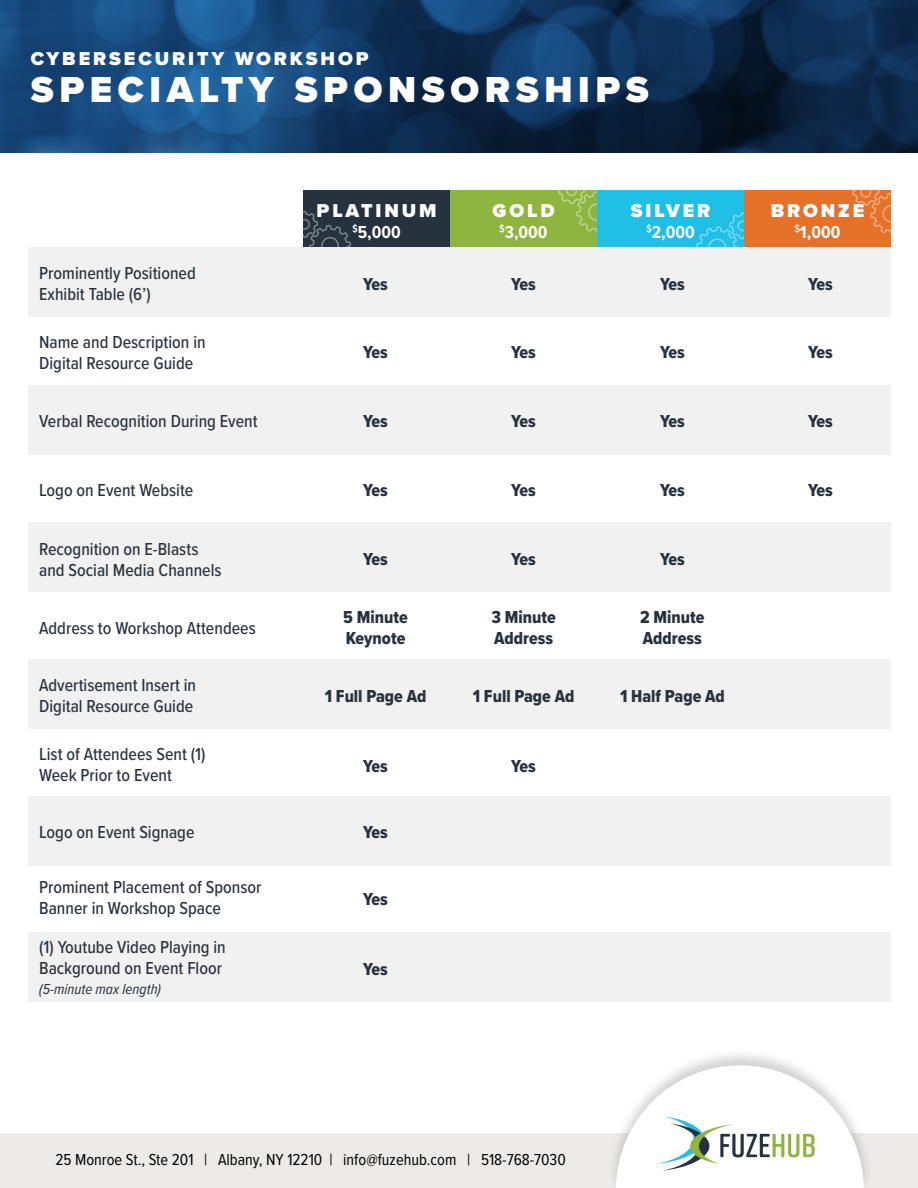
<style>
.page{position:relative;width:918px;height:1188px;background:#fff}
.page>*{position:absolute;margin:0;border:0;box-sizing:border-box;transform-origin:0 0}
.t1{font:900 37.5px "Proxima Nova";letter-spacing:.15em;color:#fff}
.t2{font:900 19.35px "Proxima Nova";letter-spacing:.15em;color:#fff}
.t3{font:500 18px/21px "Proxima Nova Cond";color:#28323d}
.t4{font:18px/21px "Proxima Nova Cond Extrabld";color:#28323d}
.t5{font:700 18px "Proxima Nova Cond";color:#fff}
.t6{font:16.5px "Proxima Nova Cond";color:#000}
.t7{font:italic 15px "Proxima Nova Cond";color:#28323d}
</style>
<div class="page">
<div style="left:0;top:1133px;width:918px;height:55px;background:#ecebea"></div>
<div style="left:607px;top:1048px;width:267px;height:140px;background:#000;opacity:.17"></div>
<svg style="left:616px;top:1065px;width:248px;height:123px"></svg>
<div style="left:450px;top:190px;width:147px;height:60px;background:#8db53f"></div>
<div style="left:303px;top:190px;width:147px;height:60px;background:#26323d"></div>
<svg style="left:291px;top:211px;width:60px;height:37px"></svg>
<svg style="left:558px;top:190px;width:39px;height:43px"></svg>
<div style="left:597px;top:190px;width:147px;height:60px;background:#1fbfe6"></div>
<svg style="left:696px;top:212px;width:48px;height:36px"></svg>
<div style="left:744px;top:190px;width:147px;height:60px;background:#e67129"></div>
<svg style="left:852px;top:190px;width:39px;height:44px"></svg>
<div style="left:28px;top:248px;width:862px;height:69px;background:#f2f1f1"></div>
<div style="left:28px;top:522px;width:862px;height:69px;background:#f2f1f1"></div>
<div style="left:28px;top:385px;width:862px;height:69px;background:#f2f1f1"></div>
<div style="left:28px;top:660px;width:862px;height:69px;background:#f2f1f1"></div>
<div style="left:28px;top:796px;width:862px;height:70px;background:#f2f1f1"></div>
<div style="left:28px;top:932px;width:862px;height:70px;background:#f2f1f1"></div>
<img style="left:0;top:0;width:918px;height:153px">
<p class="t2" style="left:31px;top:50px;width:339px">CYBERSECURITY WORKSHOP</p>
<h1 class="t1" style="left:31px;top:74px;width:620px">SPECIALTY SPONSORSHIPS</h1>
<p class="t2" style="left:317px;top:202px;width:122px">PLATINUM</p>
<p class="t5" style="left:353px;top:224px;width:50px"><sup>$</sup>5,000</p>
<p class="t2" style="left:493px;top:202px;width:64px">GOLD</p>
<p class="t5" style="left:500px;top:224px;width:50px"><sup>$</sup>3,000</p>
<p class="t2" style="left:631px;top:202px;width:81px">SILVER</p>
<p class="t5" style="left:646px;top:224px;width:50px"><sup>$</sup>2,000</p>
<p class="t2" style="left:771px;top:202px;width:95px">BRONZE</p>
<p class="t5" style="left:795px;top:224px;width:47px"><sup>$</sup>1,000</p>
<p class="t3" style="left:39px;top:264px;width:158px">Prominently Positioned<br>Exhibit Table (6’)</p>
<p class="t4" style="left:363px;top:274px;width:26px">Yes</p>
<p class="t4" style="left:660px;top:274px;width:26px">Yes</p>
<p class="t4" style="left:511px;top:274px;width:26px">Yes</p>
<p class="t4" style="left:808px;top:274px;width:26px">Yes</p>
<p class="t3" style="left:39px;top:332px;width:168px">Name and Description in<br>Digital Resource Guide</p>
<p class="t3" style="left:39px;top:412px;width:220px">Verbal Recognition During Event</p>
<p class="t3" style="left:39px;top:480px;width:156px">Logo on Event Website</p>
<p class="t3" style="left:39px;top:539px;width:184px">Recognition on E-Blasts and Social Media Channels</p>
<p class="t3" style="left:39px;top:618px;width:218px">Address to Workshop Attendees</p>
<p class="t3" style="left:39px;top:676px;width:159px">Advertisement Insert in<br>Digital Resource Guide</p>
<p class="t3" style="left:39px;top:745px;width:168px">List of Attendees Sent (1)<br>Week Prior to Event</p>
<p class="t3" style="left:39px;top:822px;width:157px">Logo on Event Signage</p>
<p class="t3" style="left:39px;top:878px;width:224px">Prominent Placement of Sponsor<br>Banner in Workshop Space</p>
<p class="t3" style="left:39px;top:937px;width:188px">(1) Youtube Video Playing in<br>Background on Event Floor</p>
<p class="t7" style="left:39px;top:983px;width:123px">(5-minute max length)</p>
<p class="t4" style="left:363px;top:343px;width:26px">Yes</p>
<p class="t4" style="left:660px;top:343px;width:26px">Yes</p>
<p class="t4" style="left:511px;top:343px;width:26px">Yes</p>
<p class="t4" style="left:808px;top:343px;width:26px">Yes</p>
<p class="t4" style="left:363px;top:411px;width:26px">Yes</p>
<p class="t4" style="left:660px;top:411px;width:26px">Yes</p>
<p class="t4" style="left:511px;top:411px;width:26px">Yes</p>
<p class="t4" style="left:808px;top:411px;width:26px">Yes</p>
<p class="t4" style="left:363px;top:481px;width:26px">Yes</p>
<p class="t4" style="left:660px;top:481px;width:26px">Yes</p>
<p class="t4" style="left:808px;top:481px;width:26px">Yes</p>
<p class="t4" style="left:511px;top:481px;width:26px">Yes</p>
<p class="t4" style="left:363px;top:550px;width:26px">Yes</p>
<p class="t4" style="left:660px;top:550px;width:26px">Yes</p>
<p class="t4" style="left:511px;top:550px;width:26px">Yes</p>
<p class="t4" style="left:343px;top:607px;width:66px">5 Minute<br>Keynote</p>
<p class="t4" style="left:325px;top:686px;width:103px">1 Full Page Ad</p>
<p class="t4" style="left:491px;top:608px;width:66px">3 Minute<br>Address</p>
<p class="t4" style="left:473px;top:686px;width:103px">1 Full Page Ad</p>
<p class="t4" style="left:363px;top:756px;width:26px">Yes</p>
<p class="t4" style="left:511px;top:756px;width:26px">Yes</p>
<p class="t4" style="left:363px;top:822px;width:26px">Yes</p>
<p class="t4" style="left:363px;top:889px;width:26px">Yes</p>
<p class="t4" style="left:363px;top:959px;width:26px">Yes</p>
<p class="t4" style="left:640px;top:608px;width:66px">2 Minute<br>Address</p>
<p class="t4" style="left:620px;top:686px;width:106px">1 Half Page Ad</p>
<p class="t6" style="left:55px;top:1153px;width:512px">25 Monroe St., Ste 201 | Albany, NY 12210 | info@fuzehub.com | 518-768-7030</p>
</div>
